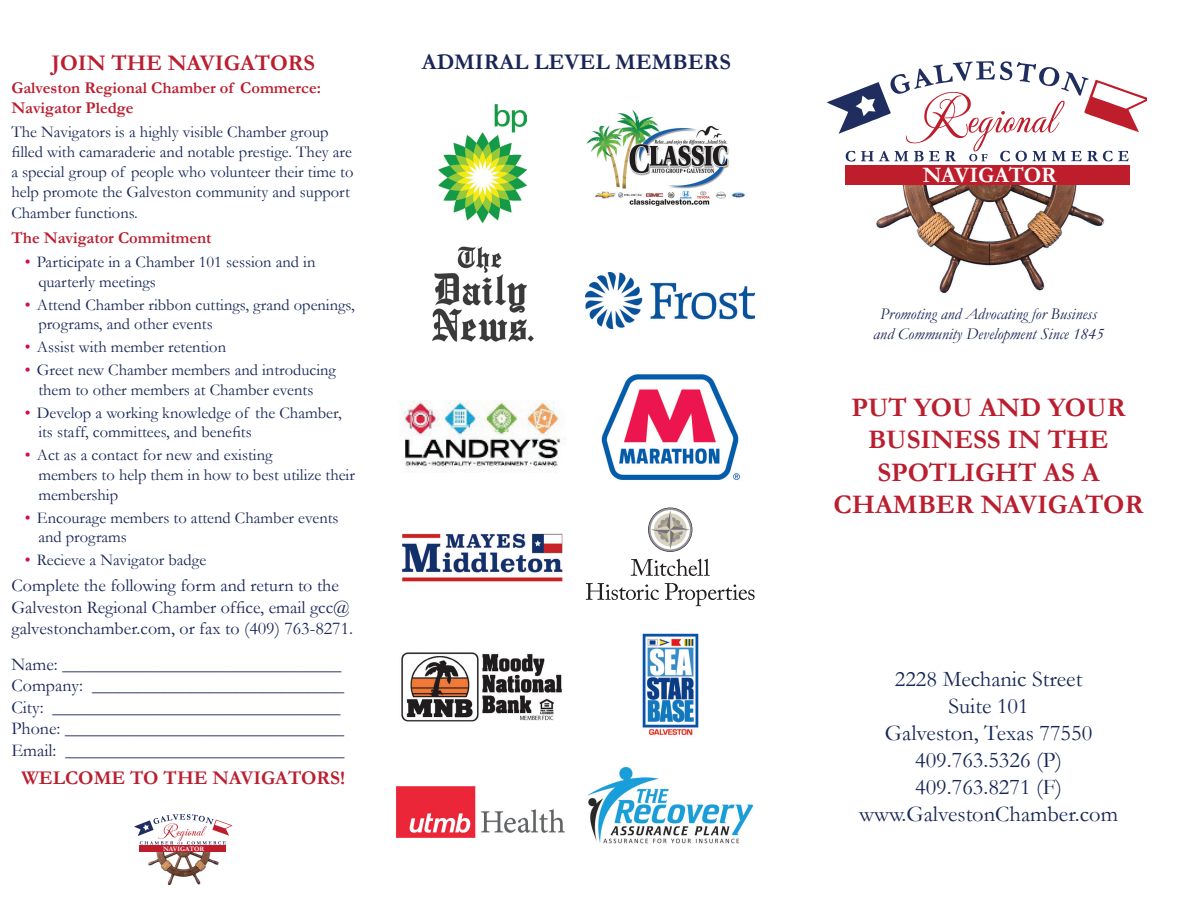
<style>
.page{position:relative;width:1188px;height:918px;background:#fff}
.page>*{position:absolute;margin:0;border:0;box-sizing:border-box;transform-origin:0 0}
.t1{font:700 27px/32.4px "Garamond";color:#ba1f30;text-align:center}
.t2{font:22.5px/27px "Garamond";color:#172757;text-align:center}
.t3{font:700 22.5px "Garamond";color:#1a2658}
.t4{font:700 22.5px "Garamond";color:#ba1f30}
.t5{font:700 22.2px "Garamond";color:#fff}
.t6{font:700 19.5px "Garamond";color:#ba1f30}
.t7{font:18px/21.6px "Garamond";color:#1a2658}
.t8{font:16.5px/19.8px "Garamond";color:#172757}
.t9{font:700 16.5px/19.8px "Garamond";color:#ba1f30}
.t10{font:italic 16.5px/19.8px "Garamond";color:#1a2658;text-align:center}
.t11{font:700 6.75px "Garamond";color:#fff}
.s1{color:#d20d44}
</style>
<div class="page">
<img style="left:876px;top:185px;width:229px;height:109px">
<div style="left:845px;top:165px;width:285px;height:20px;background:#be1d2c"></div>
<svg style="left:827px;top:61px;width:319px;height:101px"></svg>
<img style="left:586px;top:110px;width:159px;height:96px">
<img style="left:403px;top:400px;width:160px;height:72px">
<img style="left:601px;top:374px;width:139px;height:106px">
<img style="left:432px;top:246px;width:102px;height:96px">
<img style="left:586px;top:272px;width:169px;height:57px">
<div style="left:648px;top:508px;width:44px;height:44px;border:3px solid #231f20;border-radius:50%"></div>
<div style="left:649px;top:508px;width:43px;height:43px;border:2px solid #95939a;border-radius:50%"></div>
<svg style="left:651px;top:511px;width:39px;height:38px"></svg>
<svg style="left:631px;top:559px;width:79px;height:17px"></svg>
<svg style="left:586px;top:583px;width:73px;height:17px"></svg>
<svg style="left:665px;top:583px;width:90px;height:23px"></svg>
<img style="left:396px;top:786px;width:169px;height:51px">
<img style="left:438px;top:105px;width:89px;height:118px">
<img style="left:148px;top:852px;width:71px;height:33px">
<div style="left:140px;top:846px;width:86px;height:6px;background:#be1d2c"></div>
<svg style="left:134px;top:814px;width:99px;height:31px"></svg>
<img style="left:642px;top:633px;width:57px;height:102px">
<img style="left:401px;top:652px;width:161px;height:70px">
<img style="left:587px;top:766px;width:167px;height:78px">
<img style="left:402px;top:533px;width:161px;height:49px">
<h2 class="t4" style="left:52px;top:48px;width:265px">JOIN THE NAVIGATORS</h2>
<p class="t9" style="left:11px;top:78px;width:311px">Galveston Regional Chamber of Commerce:<br>Navigator Pledge</p>
<p class="t8" style="left:11px;top:122px;width:344px">The Navigators is a highly visible Chamber group filled with camaraderie and notable prestige. They are a special group of people who volunteer their time to help promote the Galveston community and support</p>
<p class="t8" style="left:11px;top:203px;width:128px">Chamber functions.</p>
<p class="t9" style="left:11px;top:228px;width:202px">The Navigator Commitment</p>
<p class="t8" style="left:38px;top:251px;width:279px;text-indent:-13px"><span class="s1">•</span> Participate in a Chamber 101 session and in quarterly meetings</p>
<p class="t8" style="left:38px;top:294px;width:318px;text-indent:-13px"><span class="s1">•</span> Attend Chamber ribbon cuttings, grand openings, programs, and other events</p>
<p class="t8" style="left:25px;top:337px;width:203px"><span class="s1">•</span> Assist with member retention</p>
<p class="t8" style="left:25px;top:360px;width:313px;text-align:center"><span class="s1">•</span> Greet new Chamber members and introducing them to other members at Chamber events</p>
<p class="t8" style="left:38px;top:402px;width:305px;text-indent:-13px"><span class="s1">•</span> Develop a working knowledge of the Chamber, its staff, committees, and benefits</p>
<p class="t8" style="left:38px;top:445px;width:318px;text-indent:-13px"><span class="s1">•</span> Act as a contact for new and existing<br>members to help them in how to best utilize their membership</p>
<p class="t8" style="left:38px;top:507px;width:302px;text-indent:-13px"><span class="s1">•</span> Encourage members to attend Chamber events and programs</p>
<p class="t8" style="left:25px;top:550px;width:183px"><span class="s1">•</span> Recieve a Navigator badge</p>
<p class="t7" style="left:11px;top:574px;width:343px">Complete the following form and return to the<br>Galveston Regional Chamber office, email gcc@ galvestonchamber.com, or fax to (409) 763-8271.</p>
<p class="t7" style="left:11px;top:653px;width:335px">Name: _______________________________ Company: ____________________________ City: ________________________________ Phone: _______________________________ Email: _______________________________</p>
<p class="t6" style="left:21px;top:764px;width:325px">WELCOME TO THE NAVIGATORS!</p>
<p class="t11" style="left:163px;top:844px;width:42px">NAVIGATOR</p>
<h2 class="t3" style="left:422px;top:46px;width:310px">ADMIRAL LEVEL MEMBERS</h2>
<h3 class="t5" style="left:923px;top:160px;width:135px">NAVIGATOR</h3>
<p class="t10" style="left:873px;top:304px;width:232px">Promoting and Advocating for Business and Community Development Since 1845</p>
<h1 class="t1" style="left:834px;top:391px;width:311px">PUT YOU AND YOUR<br>BUSINESS IN THE<br>SPOTLIGHT AS A<br>CHAMBER NAVIGATOR</h1>
<h2 class="t2" style="left:859px;top:664px;width:261px">2228 Mechanic Street<br>Suite 101<br>Galveston, Texas 77550<br>409.763.5326 (P)<br>409.763.8271 (F) www.GalvestonChamber.com</h2>
</div>
